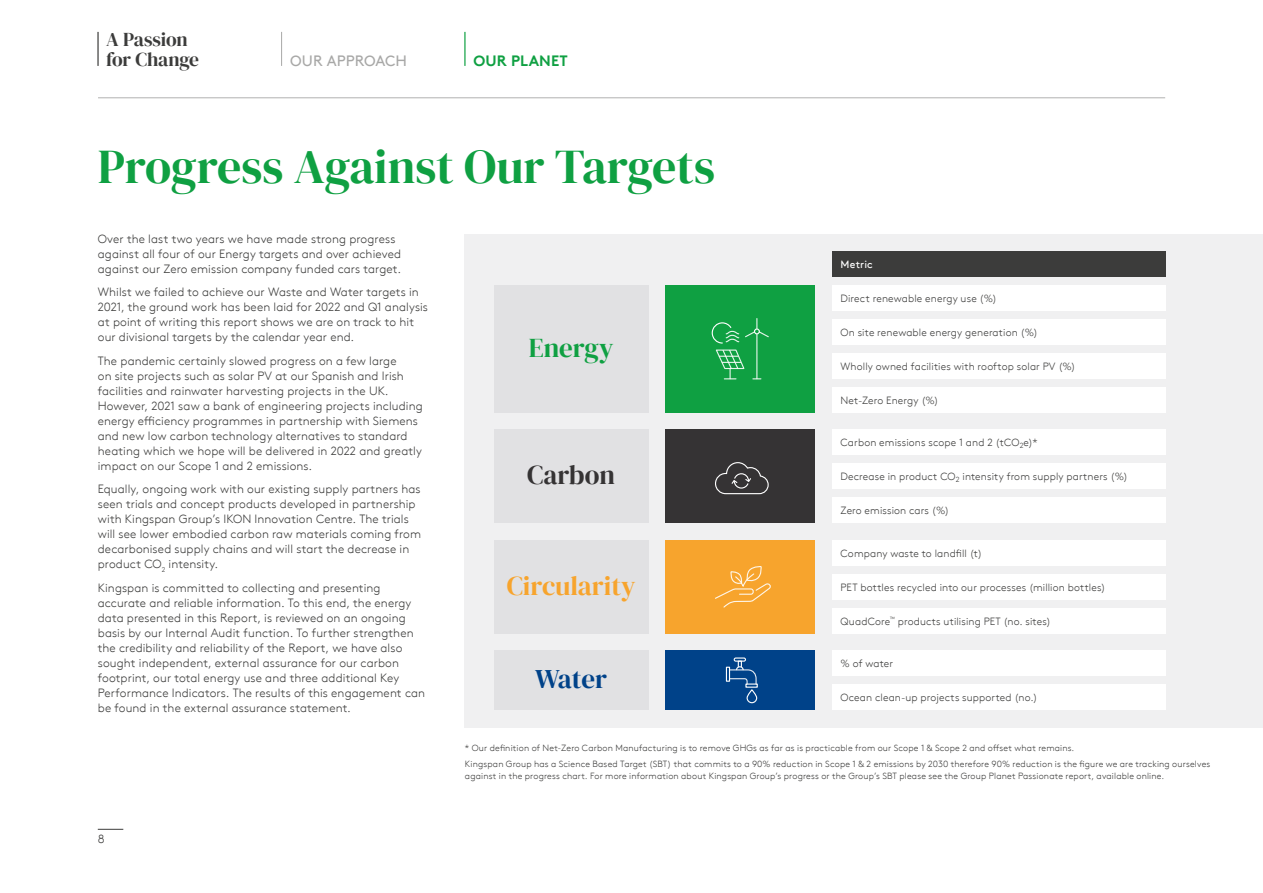
<style>
.page{position:relative;width:1263px;height:893px;background:#fff}
.page>*{position:absolute;margin:0;border:0;box-sizing:border-box;transform-origin:0 0}
.t1{font:48px "DM Serif Display";color:#0fa042}
.t2{font:27px "DM Serif Display";color:#f7a42d}
.t3{font:27px "DM Serif Display";color:#0fa042}
.t4{font:27px "DM Serif Display";color:#353334}
.t5{font:27px "DM Serif Display";color:#004289}
.t6{font:19.5px/19.5px "DM Serif Display";letter-spacing:-.015em;color:#3c3c3b}
.t7{font:15px "Kingspan Brown TT";letter-spacing:-.005em;color:#a8a8a7}
.t8{font:700 15px "Kingspan Brown TT";letter-spacing:.01em;color:#0fa042}
.t9{font:300 12px/15px "Kingspan Brown TT";letter-spacing:.01em;color:#3c3c3b}
.t10{font:300 10.5px "Kingspan Brown TT";letter-spacing:.015em;color:#3c3c3b}
.t11{font:10.5px "Kingspan Brown TT";letter-spacing:.015em;color:#fff}
.t12{font:300 9px/16.2px "Kingspan Brown TT";letter-spacing:.02em;color:#3c3c3b}
</style>
<div class="page">
<svg style="left:98px;top:829px;width:25px;height:1px"></svg>
<hr style="left:98px;top:98px;width:1067px;height:1px;background:#a8a8a7">
<hr style="left:97px;top:32px;width:2px;height:34px;background:#3c3c3b">
<hr style="left:281px;top:32px;width:1px;height:34px;background:#a8a8a7">
<div style="left:465px;top:234px;width:798px;height:493px;background:#f0f0f1"></div>
<div style="left:494px;top:285px;width:154px;height:127px;background:#e1e1e3"></div>
<div style="left:494px;top:429px;width:154px;height:94px;background:#e1e1e3"></div>
<div style="left:494px;top:540px;width:154px;height:94px;background:#e1e1e3"></div>
<div style="left:494px;top:651px;width:154px;height:59px;background:#e1e1e3"></div>
<div style="left:832px;top:285px;width:333px;height:25px;background:#fff"></div>
<div style="left:832px;top:251px;width:333px;height:25px;background:#3c3c3b"></div>
<div style="left:832px;top:429px;width:333px;height:26px;background:#fff"></div>
<div style="left:832px;top:540px;width:333px;height:26px;background:#fff"></div>
<div style="left:832px;top:651px;width:333px;height:25px;background:#fff"></div>
<div style="left:832px;top:319px;width:333px;height:25px;background:#fff"></div>
<div style="left:832px;top:463px;width:333px;height:26px;background:#fff"></div>
<div style="left:832px;top:574px;width:333px;height:26px;background:#fff"></div>
<div style="left:832px;top:685px;width:333px;height:25px;background:#fff"></div>
<div style="left:832px;top:353px;width:333px;height:25px;background:#fff"></div>
<div style="left:832px;top:497px;width:333px;height:26px;background:#fff"></div>
<div style="left:832px;top:608px;width:333px;height:26px;background:#fff"></div>
<div style="left:832px;top:387px;width:333px;height:25px;background:#fff"></div>
<div style="left:666px;top:651px;width:149px;height:59px;background:#004289"></div>
<div style="left:666px;top:540px;width:149px;height:94px;background:#f7a42d"></div>
<div style="left:666px;top:429px;width:149px;height:94px;background:#353334"></div>
<div style="left:666px;top:285px;width:149px;height:127px;background:#0fa042"></div>
<svg style="left:711px;top:318px;width:58px;height:61px"></svg>
<svg style="left:715px;top:462px;width:54px;height:33px"></svg>
<svg style="left:715px;top:566px;width:56px;height:42px"></svg>
<div style="left:746px;top:689px;width:11px;height:14px;border:1px solid #fff;border-radius:5px"></div>
<div style="left:726px;top:667px;width:4px;height:15px;border:1px solid #fff"></div>
<div style="left:734px;top:657px;width:12px;height:5px;border:1px solid #fff;border-radius:2px"></div>
<svg style="left:729px;top:661px;width:28px;height:24px"></svg>
<hr style="left:464px;top:32px;width:1px;height:34px;background:#0fa042">
<h3 class="t6" style="left:106px;top:30px;width:94px">A Passion for Change</h3>
<p class="t7" style="left:290px;top:49px;width:118px">OUR APPROACH</p>
<p class="t8" style="left:473px;top:49px;width:96px">OUR PLANET</p>
<h1 class="t1" style="left:98px;top:139px;width:619px">Progress Against Our Targets</h1>
<p class="t9" style="left:98px;top:230px;width:305px">Over the last two years we have made strong progress against all four of our Energy targets and over achieved against our Zero emission company funded cars target.</p>
<p class="t9" style="left:98px;top:284px;width:332px">Whilst we failed to achieve our Waste and Water targets in 2021, the ground work has been laid for 2022 and Q1 analysis at point of writing this report shows we are on track to hit our divisional targets by the calendar year end.</p>
<p class="t9" style="left:98px;top:352px;width:326px">The pandemic certainly slowed progress on a few large<br>on site projects such as solar PV at our Spanish and Irish facilities and rainwater harvesting projects in the UK.<br>However, 2021 saw a bank of engineering projects including energy efficiency programmes in partnership with Siemens and new low carbon technology alternatives to standard heating which we hope will be delivered in 2022 and greatly impact on our Scope 1 and 2 emissions.</p>
<p class="t9" style="left:98px;top:481px;width:325px">Equally, ongoing work with our existing supply partners has seen trials and concept products developed in partnership with Kingspan Group’s IKON Innovation Centre. The trials will see lower embodied carbon raw materials coming from decarbonised supply chains and will start the decrease in product CO<sub>2</sub> intensity.</p>
<p class="t9" style="left:98px;top:579px;width:329px">Kingspan is committed to collecting and presenting accurate and reliable information. To this end, the energy data presented in this Report, is reviewed on an ongoing basis by our Internal Audit function. To further strengthen the credibility and reliability of the Report, we have also sought independent, external assurance for our carbon footprint, our total energy use and three additional Key Performance Indicators. The results of this engagement can be found in the external assurance statement.</p>
<h2 class="t3" style="left:529px;top:332px;width:86px">Energy</h2>
<h2 class="t4" style="left:527px;top:459px;width:89px">Carbon</h2>
<h2 class="t2" style="left:507px;top:570px;width:130px">Circularity</h2>
<h2 class="t5" style="left:535px;top:664px;width:73px">Water</h2>
<p class="t11" style="left:840px;top:256px;width:34px">Metric</p>
<p class="t10" style="left:840px;top:290px;width:158px">Direct renewable energy use (%)</p>
<p class="t10" style="left:840px;top:324px;width:199px">On site renewable energy generation (%)</p>
<p class="t10" style="left:840px;top:358px;width:237px">Wholly owned facilities with rooftop solar PV (%)</p>
<p class="t10" style="left:840px;top:392px;width:100px">Net-Zero Energy (%)</p>
<p class="t10" style="left:840px;top:435px;width:199px">Carbon emissions scope 1 and 2 (tCO<sub>2</sub>e)*</p>
<p class="t10" style="left:840px;top:469px;width:289px">Decrease in product CO<sub>2</sub> intensity from supply partners (%)</p>
<p class="t10" style="left:840px;top:503px;width:110px">Zero emission cars (%)</p>
<p class="t10" style="left:840px;top:545px;width:143px">Company waste to landfill (t)</p>
<p class="t10" style="left:840px;top:579px;width:266px">PET bottles recycled into our processes (million bottles)</p>
<p class="t10" style="left:840px;top:613px;width:212px">QuadCore<sup>™</sup> products utilising PET (no. sites)</p>
<p class="t10" style="left:840px;top:656px;width:54px">% of water</p>
<p class="t10" style="left:840px;top:690px;width:198px">Ocean clean-up projects supported (no.)</p>
<p class="t9" style="left:98px;top:830px;width:8px">8</p>
<p class="t12" style="left:465px;top:739px;width:747px">* Our definition of Net-Zero Carbon Manufacturing is to remove GHGs as far as is practicable from our Scope 1 &amp; Scope 2 and offset what remains.<br>Kingspan Group has a Science Based Target (SBT) that commits to a 90% reduction in Scope 1 &amp; 2 emissions by 2030 therefore 90% reduction is the figure we are tracking ourselves</p>
<p class="t12" style="left:465px;top:767px;width:701px">against in the progress chart. For more information about Kingspan Group’s progress or the Group’s SBT please see the Group Planet Passionate report, available online.</p>
</div>
